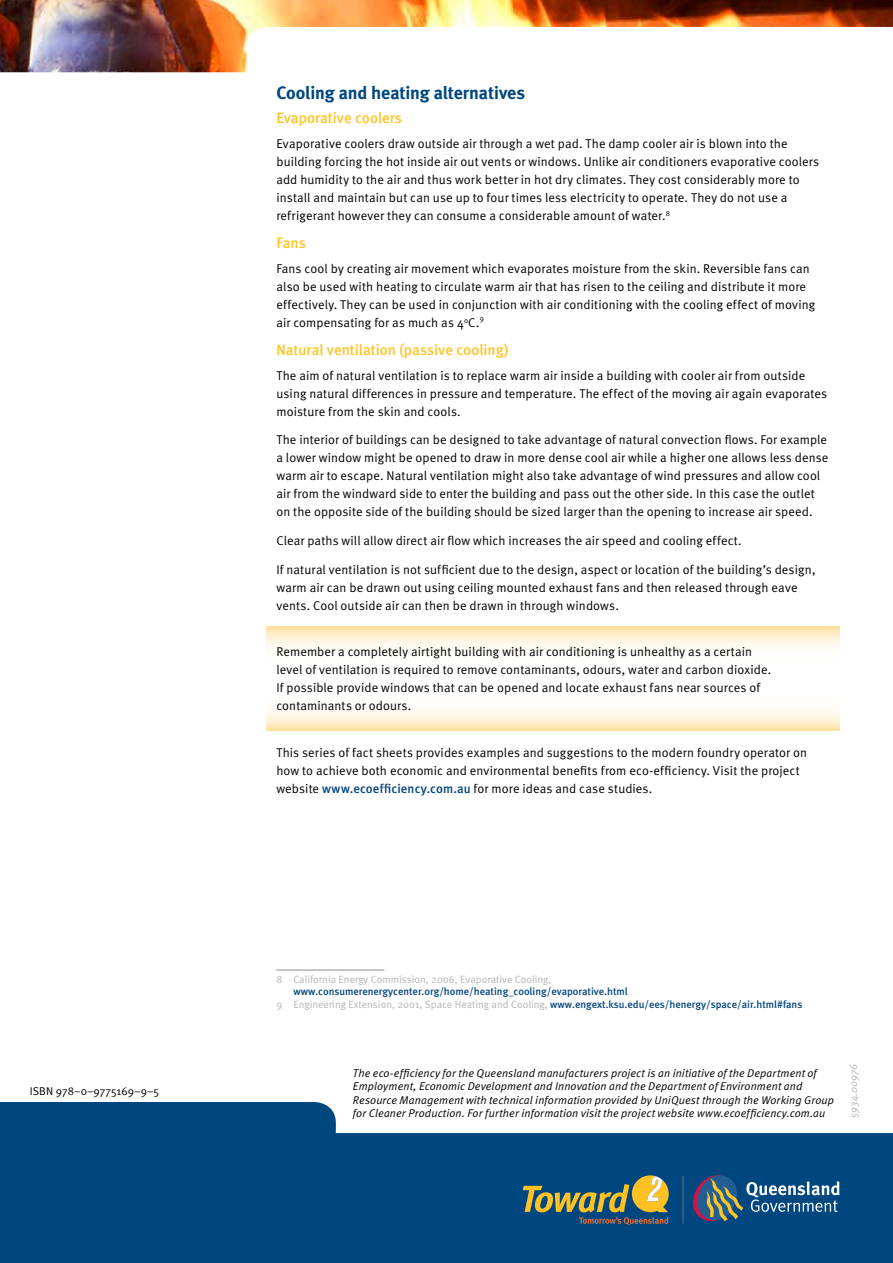
<style>
.page{position:relative;width:893px;height:1263px;background:#fff}
.page>*{position:absolute;margin:0;border:0;box-sizing:border-box;transform-origin:0 0}
.Subheads{font:700 18px "Meta";letter-spacing:-.01em;color:#004780}
.Sub-sub_heading{font:500 15px "Meta";color:#ffc425}
.Body_Text{font:12.75px/18px "Meta Normal";letter-spacing:.01em;color:#000}
.Body_Text-2{font:italic 11.25px/13.5px "Meta Normal";letter-spacing:.01em;color:#000}
.Job_no{font:11.25px "Meta Normal";color:#000}
.Footnote_LHP{font:500 10.5px/12.6px "Meta";color:#00447c}
.Footnote_LHP-2{font:10.5px "Meta Normal";color:#b1b4b6}
.t1{font:italic 10.5px "Meta Normal";color:#b1b4b6}
.Body_Text-3{font:7.5px "Meta Normal";color:#000}
.s1{font-family:"Meta";font-weight:500;color:#00447c}
.s2{font-family:"Meta Normal";font-weight:400;color:#b1b4b6}
</style>
<div class="page">
<img style="left:0;top:0;width:893px;height:72px">
<svg style="left:0;top:1102px;width:893px;height:161px;fill:#004780"></svg>
<svg style="left:523px;top:1175px;width:146px;height:50px"></svg>
<svg style="left:691px;top:1172px;width:149px;height:52px"></svg>
<hr style="left:683px;top:1176px;width:1px;height:47px;background:#6d6e71">
<svg style="left:266px;top:627px;width:573px;height:103px"></svg>
<hr style="left:276px;top:969px;width:108px;height:2px;background:#b1b4b6">
<p class="Job_no" style="left:30px;top:1085px;width:131px">ISBN 978–0–9775169–9–5</p>
<p class="Subheads" style="left:276px;top:82px;width:250px">Cooling and heating alternatives</p>
<p class="Sub-sub_heading" style="left:276px;top:109px;width:127px">Evaporative coolers</p>
<p class="Body_Text" style="left:276px;top:134px;width:544px">Evaporative coolers draw outside air through a wet pad. The damp cooler air is blown into the building forcing the hot inside air out vents or windows. Unlike air conditioners evaporative coolers add humidity to the air and thus work better in hot dry climates. They cost considerably more to install and maintain but can use up to four times less electricity to operate. They do not use a refrigerant however they can consume a considerable amount of water.<sup>8</sup></p>
<p class="Sub-sub_heading" style="left:276px;top:235px;width:31px">Fans</p>
<p class="Body_Text" style="left:276px;top:259px;width:540px">Fans cool by creating air movement which evaporates moisture from the skin. Reversible fans can also be used with heating to circulate warm air that has risen to the ceiling and distribute it more effectively. They can be used in conjunction with air conditioning with the cooling effect of moving air compensating for as much as 4<sup>o</sup>C.</p>
<p class="Body_Text-3" style="left:480px;top:314px;width:6px">9</p>
<p class="Sub-sub_heading" style="left:276px;top:342px;width:233px">Natural ventilation (passive cooling)</p>
<p class="Body_Text" style="left:276px;top:366px;width:552px">The aim of natural ventilation is to replace warm air inside a building with cooler air from outside using natural differences in pressure and temperature. The effect of the moving air again evaporates moisture from the skin and cools.</p>
<p class="Body_Text" style="left:276px;top:431px;width:553px">The interior of buildings can be designed to take advantage of natural convection flows. For example a lower window might be opened to draw in more dense cool air while a higher one allows less dense warm air to escape. Natural ventilation might also take advantage of wind pressures and allow cool air from the windward side to enter the building and pass out the other side. In this case the outlet on the opposite side of the building should be sized larger than the opening to increase air speed.</p>
<p class="Body_Text" style="left:276px;top:531px;width:467px">Clear paths will allow direct air flow which increases the air speed and cooling effect.</p>
<p class="Body_Text" style="left:276px;top:560px;width:541px">If natural ventilation is not sufficient due to the design, aspect or location of the building’s design, warm air can be drawn out using ceiling mounted exhaust fans and then released through eave vents. Cool outside air can then be drawn in through windows.</p>
<p class="Body_Text" style="left:276px;top:643px;width:496px">Remember a completely airtight building with air conditioning is unhealthy as a certain level of ventilation is required to remove contaminants, odours, water and carbon dioxide.<br>If possible provide windows that can be opened and locate exhaust fans near sources of contaminants or odours.</p>
<p class="Body_Text" style="left:276px;top:743px;width:532px">This series of fact sheets provides examples and suggestions to the modern foundry operator on how to achieve both economic and environmental benefits from eco-efficiency. Visit the project website <span class="s1">www.ecoefficiency.com.au</span> for more ideas and case studies.</p>
<p class="Footnote_LHP" style="left:293px;top:972px;width:336px;text-indent:-17px"><span class="s2">8 California Energy Commission, 2006, Evaporative Cooling, </span>www.consumerenergycenter.org/home/heating_cooling/evaporative.html</p>
<p class="Footnote_LHP-2" style="left:276px;top:998px;width:527px">9 Engineering Extension, 2001, Space Heating and Cooling, <span class="s1">www.engext.ksu.edu/ees/henergy/space/air.html#fans</span></p>
<p class="Body_Text-2" style="left:353px;top:1066px;width:483px">The eco-efficiency for the Queensland manufacturers project is an initiative of the Department of Employment, Economic Development and Innovation and the Department of Environment and Resource Management with technical information provided by UniQuest through the Working Group for Cleaner Production. For further information visit the project website www.ecoefficiency.com.au</p>
<p class="t1" style="left:847px;top:1118px;width:56px;rotate:-90deg">5934.00976</p>
</div>
